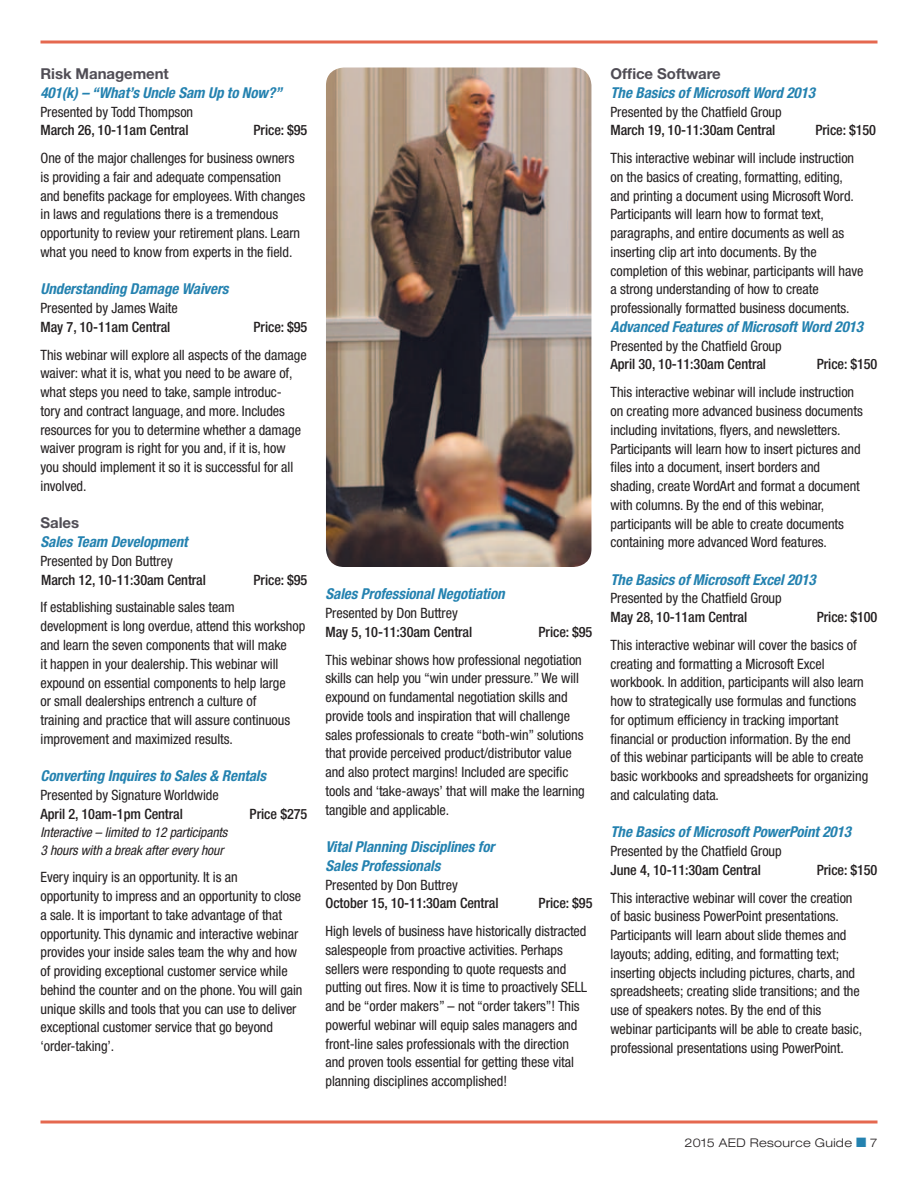
<style>
.page{position:relative;width:918px;height:1188px;background:#fff}
.page>*{position:absolute;margin:0;border:0;box-sizing:border-box;transform-origin:0 0}
.t1{font:italic 700 condensed 15px/18.8px "Helvetica Neue";letter-spacing:-.005em;color:#2482b0}
.t2{font:700 15px "Helvetica Neue";letter-spacing:-.005em;color:#504d55}
.t3{font:condensed 14.25px/18.8px "Helvetica Neue";letter-spacing:-.005em;color:#231f20}
.t4{font:500 condensed 14.25px "Helvetica Neue";letter-spacing:-.005em;color:#231f20}
.t5{font:italic condensed 13.5px/18px "Helvetica Neue";letter-spacing:-.005em;color:#231f20}
.t6{font:300 expanded 12px "Helvetica Neue";letter-spacing:.03em;color:#231f20}
.s1{color:#2482b0}
</style>
<div class="page">
<svg style="left:40px;top:1120px;width:838px;height:4px;background:#eb8d7a"></svg>
<svg style="left:40px;top:40px;width:838px;height:4px;background:#eb8d7a"></svg>
<img style="left:326px;top:68px;width:265px;height:499px">
<p class="t2" style="left:40px;top:65px;width:130px">Risk Management</p>
<p class="t1" style="left:40px;top:83px;width:243px">401(k) – “What’s Uncle Sam Up to Now?”</p>
<p class="t3" style="left:40px;top:102px;width:154px">Presented by Todd Thompson</p>
<p class="t4" style="left:40px;top:122px;width:150px">March 26, 10-11am Central</p>
<p class="t4" style="left:254px;top:122px;width:55px">Price: $95</p>
<p class="t3" style="left:41px;top:149px;width:266px">One of the major challenges for business owners is providing a fair and adequate compensation<br>and benefits package for employees. With changes in laws and regulations there is a tremendous opportunity to review your retirement plans. Learn what you need to know from experts in the field.</p>
<p class="t1" style="left:40px;top:280px;width:190px">Understanding Damage Waivers</p>
<p class="t3" style="left:40px;top:299px;width:139px">Presented by James Waite</p>
<p class="t4" style="left:40px;top:318px;width:131px">May 7, 10-11am Central</p>
<p class="t4" style="left:254px;top:318px;width:55px">Price: $95</p>
<p class="t3" style="left:41px;top:345px;width:268px">This webinar will explore all aspects of the damage waiver: what it is, what you need to be aware of, what steps you need to take, sample introduc-<br>tory and contract language, and more. Includes resources for you to determine whether a damage waiver program is right for you and, if it is, how you should implement it so it is successful for all involved.</p>
<p class="t2" style="left:40px;top:514px;width:40px">Sales</p>
<p class="t1" style="left:40px;top:532px;width:149px">Sales Team Development</p>
<p class="t3" style="left:40px;top:551px;width:134px">Presented by Don Buttrey</p>
<p class="t4" style="left:41px;top:571px;width:166px">March 12, 10-11:30am Central</p>
<p class="t4" style="left:254px;top:571px;width:55px">Price: $95</p>
<p class="t3" style="left:40px;top:598px;width:266px">If establishing sustainable sales team development is long overdue, attend this workshop and learn the seven components that will make<br>it happen in your dealership. This webinar will expound on essential components to help large<br>or small dealerships entrench a culture of<br>training and practice that will assure continuous improvement and maximized results.</p>
<p class="t1" style="left:40px;top:766px;width:227px">Converting Inquires to Sales &amp; Rentals</p>
<p class="t3" style="left:40px;top:785px;width:180px">Presented by Signature Worldwide</p>
<p class="t4" style="left:40px;top:805px;width:144px">April 2, 10am-1pm Central</p>
<p class="t4" style="left:250px;top:805px;width:59px">Price $275</p>
<p class="t5" style="left:40px;top:823px;width:188px">Interactive – limited to 12 participants<br>3 hours with a break after every hour</p>
<p class="t3" style="left:40px;top:868px;width:264px">Every inquiry is an opportunity. It is an<br>opportunity to impress and an opportunity to close a sale. It is important to take advantage of that opportunity. This dynamic and interactive webinar provides your inside sales team the why and how of providing exceptional customer service while behind the counter and on the phone. You will gain unique skills and tools that you can use to deliver exceptional customer service that go beyond ‘order-taking’.</p>
<p class="t1" style="left:326px;top:584px;width:181px">Sales Professional Negotiation</p>
<p class="t3" style="left:326px;top:603px;width:134px">Presented by Don Buttrey</p>
<p class="t4" style="left:326px;top:623px;width:148px">May 5, 10-11:30am Central</p>
<p class="t4" style="left:539px;top:623px;width:55px">Price: $95</p>
<p class="t3" style="left:326px;top:650px;width:261px">This webinar shows how professional negotiation skills can help you “win under pressure.” We will expound on fundamental negotiation skills and provide tools and inspiration that will challenge sales professionals to create “both-win” solutions that provide perceived product/distributor value and also protect margins! Included are specific tools and ‘take-aways’ that will make the learning tangible and applicable.</p>
<p class="t1" style="left:326px;top:837px;width:170px">Vital Planning Disciplines for<br>Sales Professionals</p>
<p class="t3" style="left:326px;top:875px;width:134px">Presented by Don Buttrey</p>
<p class="t4" style="left:326px;top:895px;width:175px">October 15, 10-11:30am Central</p>
<p class="t4" style="left:539px;top:895px;width:55px">Price: $95</p>
<p class="t3" style="left:326px;top:922px;width:263px">High levels of business have historically distracted salespeople from proactive activities. Perhaps sellers were responding to quote requests and putting out fires. Now it is time to proactively SELL and be “order makers” – not “order takers”! This powerful webinar will equip sales managers and front-line sales professionals with the direction and proven tools essential for getting these vital planning disciplines accomplished!</p>
<p class="t2" style="left:610px;top:65px;width:112px">Office Software</p>
<p class="t1" style="left:610px;top:83px;width:206px">The Basics of Microsoft Word 2013</p>
<p class="t3" style="left:610px;top:102px;width:173px">Presented by the Chatfield Group</p>
<p class="t4" style="left:610px;top:122px;width:166px">March 19, 10-11:30am Central</p>
<p class="t4" style="left:816px;top:122px;width:62px">Price: $150</p>
<p class="t3" style="left:610px;top:149px;width:254px">This interactive webinar will include instruction on the basics of creating, formatting, editing, and printing a document using Microsoft Word.<br>Participants will learn how to format text, paragraphs, and entire documents as well as inserting clip art into documents. By the completion of this webinar, participants will have a strong understanding of how to create professionally formatted business documents.</p>
<p class="t1" style="left:610px;top:317px;width:254px">Advanced Features of Microsoft Word 2013</p>
<p class="t3" style="left:610px;top:336px;width:173px">Presented by the Chatfield Group</p>
<p class="t4" style="left:610px;top:356px;width:157px">April 30, 10-11:30am Central</p>
<p class="t4" style="left:817px;top:356px;width:62px">Price: $150</p>
<p class="t3" style="left:610px;top:383px;width:254px">This interactive webinar will include instruction on creating more advanced business documents including invitations, flyers, and newsletters.<br>Participants will learn how to insert pictures and files into a document, insert borders and shading, create WordArt and format a document with columns. By the end of this webinar, participants will be able to create documents containing more advanced Word features.</p>
<p class="t1" style="left:610px;top:570px;width:207px">The Basics of Microsoft Excel 2013</p>
<p class="t3" style="left:610px;top:589px;width:173px">Presented by the Chatfield Group</p>
<p class="t4" style="left:610px;top:609px;width:138px">May 28, 10-11am Central</p>
<p class="t4" style="left:817px;top:609px;width:62px">Price: $100</p>
<p class="t3" style="left:610px;top:635px;width:259px">This interactive webinar will cover the basics of creating and formatting a Microsoft Excel workbook. In addition, participants will also learn how to strategically use formulas and functions for optimum efficiency in tracking important financial or production information. By the end<br>of this webinar participants will be able to create basic workbooks and spreadsheets for organizing and calculating data.</p>
<p class="t1" style="left:610px;top:823px;width:242px">The Basics of Microsoft PowerPoint 2013</p>
<p class="t3" style="left:610px;top:842px;width:173px">Presented by the Chatfield Group</p>
<p class="t4" style="left:610px;top:861px;width:152px">June 4, 10-11:30am Central</p>
<p class="t4" style="left:817px;top:861px;width:62px">Price: $150</p>
<p class="t3" style="left:610px;top:888px;width:253px">This interactive webinar will cover the creation of basic business PowerPoint presentations.<br>Participants will learn about slide themes and layouts; adding, editing, and formatting text; inserting objects including pictures, charts, and spreadsheets; creating slide transitions; and the use of speakers notes. By the end of this webinar participants will be able to create basic, professional presentations using PowerPoint.</p>
<p class="t6" style="left:684px;top:1135px;width:194px">2015 AED Resource Guide <span class="s1">■</span> 7</p>
</div>
